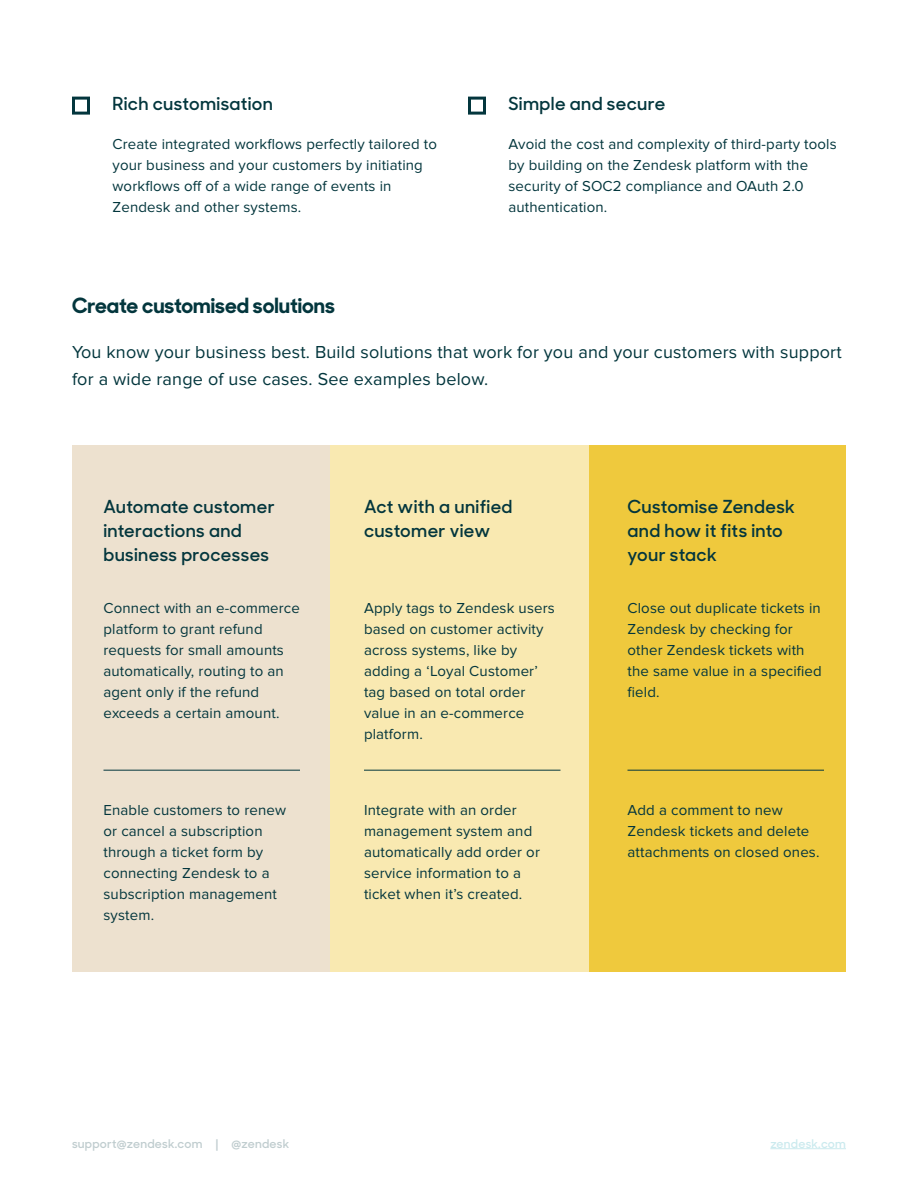
<style>
.page{position:relative;width:918px;height:1188px;background:#fff}
.page>*{position:absolute;margin:0;border:0;box-sizing:border-box;transform-origin:0 0}
.Subheader_1{font:700 21px "Sharp Sans No 1";color:#03363d}
.Subheader_2{font:600 18px/24px "Sharp Sans No 1";letter-spacing:.02em;color:#03363d}
.Body_1{font:18px/27px "Proxima Nova";letter-spacing:.01em;color:#03363d}
.Body_2{font:15px/21px "Proxima Nova";letter-spacing:.01em;color:#03363d}
.t1{font:600 12px "Sharp Sans No 1";letter-spacing:.02em;color:#c0cdcf}
.t2{font:600 12px "Sharp Sans No 1";letter-spacing:.02em;color:#cbeaee}
</style>
<div class="page">
<hr style="left:770px;top:1148px;width:76px;height:1px;background:#cbeaee">
<div style="left:72px;top:446px;width:264px;height:526px;background:#ede1cf"></div>
<div style="left:588px;top:446px;width:258px;height:526px;background:#efc93d"></div>
<div style="left:330px;top:446px;width:258px;height:526px;background:#f9e9b1"></div>
<hr style="left:104px;top:770px;width:196px;height:1px;background:#03363d">
<hr style="left:364px;top:770px;width:197px;height:1px;background:#03363d">
<hr style="left:628px;top:770px;width:196px;height:1px;background:#03363d">
<div style="left:72px;top:97px;width:18px;height:18px;border:3px solid #03363d"></div>
<div style="left:468px;top:97px;width:18px;height:18px;border:3px solid #03363d"></div>
<p class="Subheader_2" style="left:112px;top:90px;width:162px">Rich customisation</p>
<p class="Body_2" style="left:112px;top:134px;width:326px">Create integrated workflows perfectly tailored to your business and your customers by initiating workflows off of a wide range of events in Zendesk and other systems.</p>
<p class="Subheader_2" style="left:508px;top:90px;width:158px">Simple and secure</p>
<p class="Body_2" style="left:508px;top:134px;width:330px">Avoid the cost and complexity of third-party tools by building on the Zendesk platform with the security of SOC2 compliance and OAuth 2.0 authentication.</p>
<p class="Subheader_1" style="left:72px;top:288px;width:264px">Create customised solutions</p>
<p class="Body_1" style="left:72px;top:339px;width:771px">You know your business best. Build solutions that work for you and your customers with support for a wide range of use cases. See examples below.</p>
<p class="Subheader_2" style="left:104px;top:494px;width:173px">Automate customer interactions and business processes</p>
<p class="Subheader_2" style="left:364px;top:494px;width:150px">Act with a unified customer view</p>
<p class="Subheader_2" style="left:628px;top:494px;width:169px">Customise Zendesk and how it fits into your stack</p>
<p class="Body_2" style="left:104px;top:598px;width:198px">Connect with an e-commerce platform to grant refund requests for small amounts automatically, routing to an agent only if the refund exceeds a certain amount.</p>
<p class="Body_2" style="left:364px;top:598px;width:192px">Apply tags to Zendesk users based on customer activity across systems, like by adding a ‘Loyal Customer’ tag based on total order value in an e-commerce platform.</p>
<p class="Body_2" style="left:628px;top:598px;width:196px">Close out duplicate tickets in<br>Zendesk by checking for other Zendesk tickets with the same value in a specified field.</p>
<p class="Body_2" style="left:104px;top:800px;width:184px">Enable customers to renew or cancel a subscription through a ticket form by connecting Zendesk to a subscription management system.</p>
<p class="Body_2" style="left:364px;top:800px;width:177px">Integrate with an order management system and automatically add order or service information to a ticket when it’s created.</p>
<p class="Body_2" style="left:628px;top:800px;width:194px">Add a comment to new<br>Zendesk tickets and delete attachments on closed ones.</p>
<p class="t1" style="left:72px;top:1134px;width:219px">support@zendesk.com | @zendesk</p>
<p class="t2" style="left:770px;top:1134px;width:77px">zendesk.com</p>
</div>
